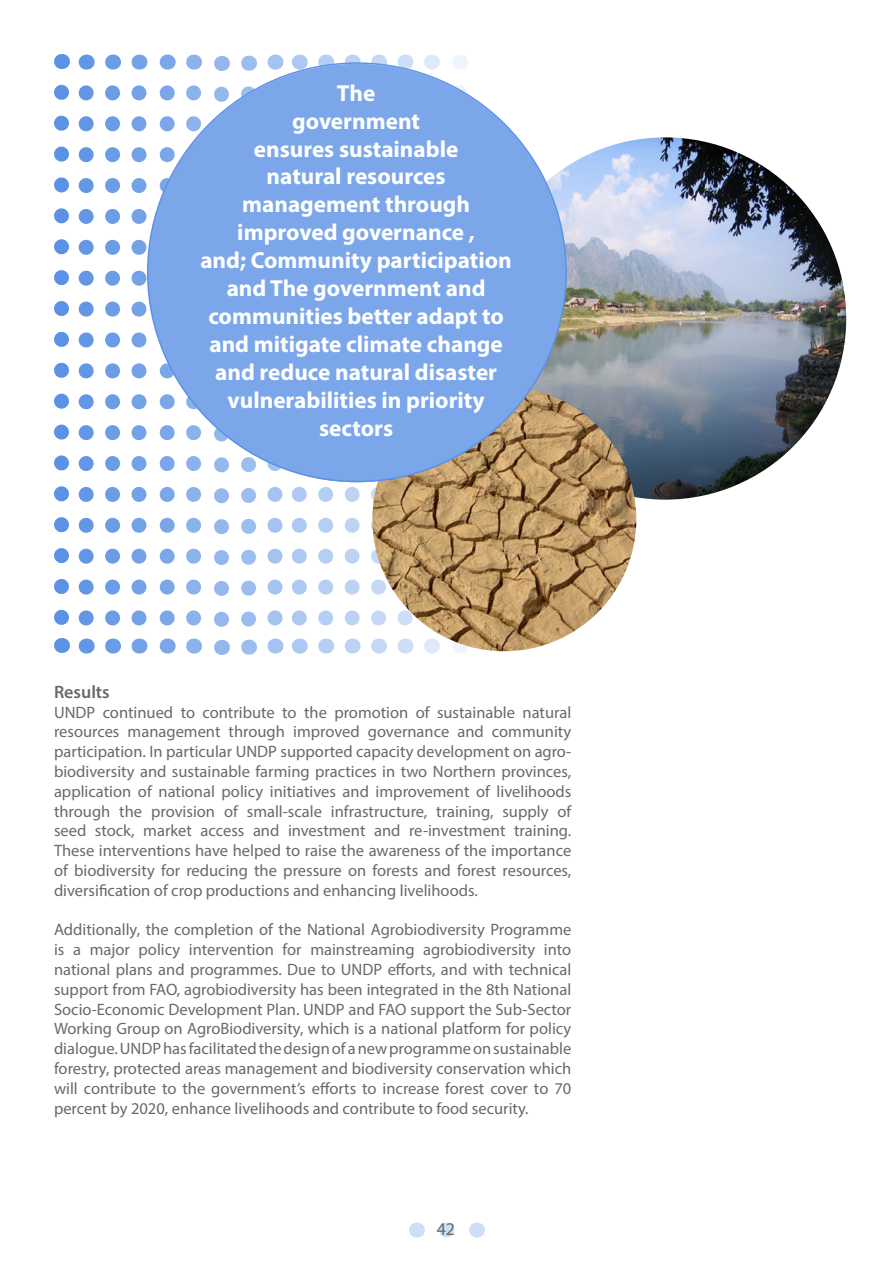
<style>
.page{position:relative;width:893px;height:1263px;background:#fff}
.page>*{position:absolute;margin:0;border:0;box-sizing:border-box;transform-origin:0 0}
.t1{font:700 23.25px/27.9px "Myriad Pro";color:#fff;text-align:center}
.t2{font:600 18px "Myriad Pro";color:#696969}
.t3{font:18px "Myriad Pro";color:#696969}
.t4{font:16.5px/19.8px "Myriad Pro";color:#696969;text-align:justify}
</style>
<div class="page">
<svg style="left:446px;top:1222px;width:8px;height:15px"></svg>
<svg style="left:416px;top:1222px;width:1px;height:15px"></svg>
<svg style="left:476px;top:1222px;width:1px;height:15px"></svg>
<svg style="left:214px;top:94px;width:15px;height:533px"></svg>
<svg style="left:222px;top:56px;width:1px;height:15px"></svg>
<svg style="left:222px;top:640px;width:1px;height:15px"></svg>
<svg style="left:160px;top:93px;width:15px;height:533px"></svg>
<svg style="left:167px;top:55px;width:1px;height:15px"></svg>
<svg style="left:167px;top:638px;width:1px;height:15px"></svg>
<svg style="left:292px;top:472px;width:15px;height:154px"></svg>
<svg style="left:299px;top:55px;width:1px;height:15px"></svg>
<svg style="left:299px;top:638px;width:1px;height:15px"></svg>
<svg style="left:267px;top:462px;width:15px;height:164px"></svg>
<svg style="left:275px;top:55px;width:1px;height:15px"></svg>
<svg style="left:275px;top:638px;width:1px;height:15px"></svg>
<svg style="left:241px;top:94px;width:15px;height:533px"></svg>
<svg style="left:249px;top:56px;width:1px;height:15px"></svg>
<svg style="left:249px;top:640px;width:1px;height:15px"></svg>
<svg style="left:186px;top:93px;width:15px;height:533px"></svg>
<svg style="left:194px;top:55px;width:1px;height:15px"></svg>
<svg style="left:194px;top:638px;width:1px;height:15px"></svg>
<svg style="left:318px;top:478px;width:15px;height:148px"></svg>
<svg style="left:326px;top:638px;width:1px;height:15px"></svg>
<svg style="left:345px;top:482px;width:15px;height:144px"></svg>
<svg style="left:352px;top:638px;width:1px;height:15px"></svg>
<svg style="left:397px;top:597px;width:15px;height:29px"></svg>
<svg style="left:405px;top:55px;width:1px;height:14px"></svg>
<svg style="left:405px;top:638px;width:1px;height:15px"></svg>
<svg style="left:431px;top:55px;width:1px;height:15px"></svg>
<svg style="left:431px;top:638px;width:1px;height:15px"></svg>
<svg style="left:371px;top:481px;width:15px;height:145px"></svg>
<svg style="left:379px;top:638px;width:1px;height:15px"></svg>
<svg style="left:460px;top:55px;width:1px;height:14px"></svg>
<svg style="left:54px;top:92px;width:15px;height:533px"></svg>
<svg style="left:62px;top:54px;width:1px;height:15px"></svg>
<svg style="left:62px;top:638px;width:1px;height:15px"></svg>
<svg style="left:79px;top:93px;width:15px;height:533px"></svg>
<svg style="left:86px;top:55px;width:1px;height:15px"></svg>
<svg style="left:86px;top:638px;width:1px;height:15px"></svg>
<svg style="left:105px;top:93px;width:15px;height:533px"></svg>
<svg style="left:113px;top:55px;width:1px;height:15px"></svg>
<svg style="left:113px;top:638px;width:1px;height:15px"></svg>
<svg style="left:131px;top:93px;width:15px;height:533px"></svg>
<svg style="left:139px;top:55px;width:1px;height:15px"></svg>
<svg style="left:139px;top:638px;width:1px;height:15px"></svg>
<img style="left:484px;top:137px;width:362px;height:363px;border-radius:181px">
<img style="left:372px;top:387px;width:264px;height:264px;border-radius:132px">
<div style="left:148px;top:64px;width:418px;height:418px;background:#7ba7ea;border-radius:50%"></div>
<p class="t1" style="left:200px;top:78px;width:313px">The<br>government<br>ensures sustainable<br>natural resources management through improved governance ,<br>and; Community participation and The government and communities better adapt to and mitigate climate change and reduce natural disaster vulnerabilities in priority sectors</p>
<p class="t2" style="left:54px;top:680px;width:57px">Results</p>
<p class="t4" style="left:54px;top:702px;width:519px">UNDP continued to contribute to the promotion of sustainable natural resources management through improved governance and community participation. In particular UNDP supported capacity development on agro&shy;biodiversity and sustainable farming practices in two Northern provinces, application of national policy initiatives and improvement of livelihoods through the provision of small-scale infrastructure, training, supply of seed stock, market access and investment and re-investment training.<br>These interventions have helped to raise the awareness of the importance of biodiversity for reducing the pressure on forests and forest resources, diversification of crop productions and enhancing livelihoods.</p>
<p class="t4" style="left:54px;top:920px;width:519px">Additionally, the completion of the National Agrobiodiversity Programme is a major policy intervention for mainstreaming agrobiodiversity into national plans and programmes. Due to UNDP efforts, and with technical support from FAO, agrobiodiversity has been integrated in the 8th National Socio-Economic Development Plan. UNDP and FAO support the Sub-Sector Working Group on AgroBiodiversity, which is a national platform for policy dialogue. UNDP has facilitated the design of a new programme on sustainable forestry, protected areas management and biodiversity conservation which will contribute to the government’s efforts to increase forest cover to 70 percent by 2020, enhance livelihoods and contribute to food security.</p>
<p class="t3" style="left:437px;top:1218px;width:20px">42</p>
</div>
